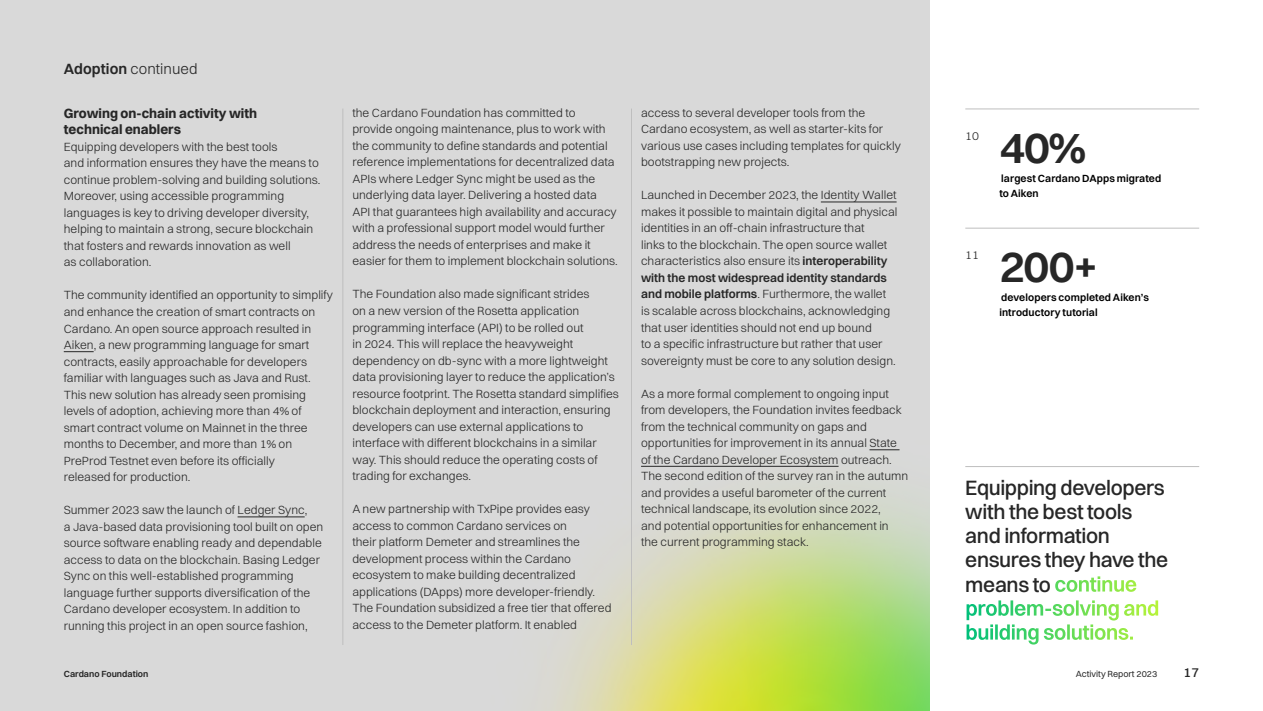
<style>
.page{position:relative;width:1263px;height:711px;background:#fff}
.page>*{position:absolute;margin:0;border:0;box-sizing:border-box;transform-origin:0 0}
.t1{font:600 45px "Switzer";color:#272727}
.t2{font:500 21px/24px "Switzer";letter-spacing:-.02em;color:#272727}
.t3{font:300 15px "Switzer";letter-spacing:.005em;color:#272727}
.t4{font:700 13.5px/16.5px "Switzer";color:#272727}
.t5{font:500 13.5px "Switzer";color:#272727}
.t6{font:300 12px/16.5px "Switzer";color:#272727}
.t7{font:600 10.5px/15px "Switzer";letter-spacing:.01em;color:#000}
.t8{font:9px "Switzer";color:#272727}
.t9{font:600 9px "Switzer";color:#272727}
.s1{font-weight:600}
.s2{font-weight:600;color:#fff}
</style>
<div class="page">
<div style="left:0;top:0;width:930px;height:710px;background:#d9d9d9"></div>
<img style="left:553px;top:449px;width:377px;height:261px">
<hr style="left:965px;top:108px;width:234px;height:1px;background:#bebebe">
<hr style="left:965px;top:227px;width:234px;height:1px;background:#bebebe">
<hr style="left:965px;top:466px;width:234px;height:1px;background:#bebebe">
<hr style="left:342px;top:108px;width:1px;height:536px;background:#bebebe">
<hr style="left:631px;top:108px;width:1px;height:536px;background:#bebebe">
<hr style="left:64px;top:351px;width:30px;height:1px;background:#272727">
<hr style="left:238px;top:516px;width:67px;height:1px;background:#272727">
<hr style="left:821px;top:201px;width:75px;height:1px;background:#272727">
<hr style="left:869px;top:449px;width:30px;height:1px;background:#272727">
<hr style="left:641px;top:465px;width:197px;height:1px;background:#272727">
<p class="t3" style="left:64px;top:60px;width:135px"><span class="s1">Adoption</span> continued</p>
<p class="t4" style="left:64px;top:104px;width:195px">Growing on-chain activity with technical enablers</p>
<p class="t6" style="left:64px;top:138px;width:258px">Equipping developers with the best tools<br>and information ensures they have the means to continue problem-solving and building solutions.<br>Moreover, using accessible programming languages is key to driving developer diversity, helping to maintain a strong, secure blockchain that fosters and rewards innovation as well<br>as collaboration.</p>
<p class="t6" style="left:64px;top:287px;width:271px">The community identified an opportunity to simplify and enhance the creation of smart contracts on Cardano. An open source approach resulted in Aiken, a new programming language for smart contracts, easily approachable for developers familiar with languages such as Java and Rust.<br>This new solution has already seen promising levels of adoption, achieving more than 4% of smart contract volume on Mainnet in the three months to December, and more than 1% on PreProd Testnet even before its officially<br>released for production.</p>
<p class="t6" style="left:64px;top:501px;width:261px">Summer 2023 saw the launch of Ledger Sync,<br>a Java-based data provisioning tool built on open source software enabling ready and dependable access to data on the blockchain. Basing Ledger Sync on this well-established programming language further supports diversification of the Cardano developer ecosystem. In addition to running this project in an open source fashion,</p>
<p class="t6" style="left:352px;top:104px;width:267px">the Cardano Foundation has committed to provide ongoing maintenance, plus to work with the community to define standards and potential reference implementations for decentralized data APIs where Ledger Sync might be used as the underlying data layer. Delivering a hosted data API that guarantees high availability and accuracy with a professional support model would further address the needs of enterprises and make it easier for them to implement blockchain solutions.</p>
<p class="t6" style="left:352px;top:286px;width:268px">The Foundation also made significant strides<br>on a new version of the Rosetta application programming interface (API) to be rolled out<br>in 2024. This will replace the heavyweight dependency on db-sync with a more lightweight data provisioning layer to reduce the application’s resource footprint. The Rosetta standard simplifies blockchain deployment and interaction, ensuring developers can use external applications to interface with different blockchains in a similar way. This should reduce the operating costs of trading for exchanges.</p>
<p class="t6" style="left:352px;top:500px;width:261px">A new partnership with TxPipe provides easy access to common Cardano services on<br>their platform Demeter and streamlines the development process within the Cardano ecosystem to make building decentralized applications (DApps) more developer-friendly.<br>The Foundation subsidized a free tier that offered access to the Demeter platform. It enabled</p>
<p class="t6" style="left:641px;top:104px;width:261px">access to several developer tools from the Cardano ecosystem, as well as starter-kits for various use cases including templates for quickly bootstrapping new projects.</p>
<p class="t6" style="left:641px;top:187px;width:258px">Launched in December 2023, the Identity Wallet makes it possible to maintain digital and physical identities in an off-chain infrastructure that<br>links to the blockchain. The open source wallet characteristics also ensure its <span class="s1">interoperability with the most widespread identity standards and mobile platforms</span>. Furthermore, the wallet is scalable across blockchains, acknowledging that user identities should not end up bound<br>to a specific infrastructure but rather that user sovereignty must be core to any solution design.</p>
<p class="t6" style="left:641px;top:385px;width:269px">As a more formal complement to ongoing input from developers, the Foundation invites feedback from the technical community on gaps and opportunities for improvement in its annual State of the Cardano Developer Ecosystem outreach.<br>The second edition of the survey ran in the autumn and provides a useful barometer of the current technical landscape, its evolution since 2022,<br>and potential opportunities for enhancement in the current programming stack.</p>
<p class="t6" style="left:965px;top:127px;width:15px">10</p>
<h1 class="t1" style="left:999px;top:119px;width:88px">40%</h1>
<p class="t7" style="left:999px;top:170px;width:163px">largest Cardano DApps migrated to Aiken</p>
<p class="t6" style="left:965px;top:246px;width:15px">11</p>
<h1 class="t1" style="left:999px;top:238px;width:101px">200+</h1>
<p class="t7" style="left:999px;top:289px;width:151px">developers completed Aiken’s introductory tutorial</p>
<h2 class="t2" style="left:965px;top:475px;width:204px">Equipping developers with the best tools and information ensures they have the means to <span class="s2">continue problem-solving and building solutions.</span></h2>
<p class="t9" style="left:64px;top:667px;width:86px">Cardano Foundation</p>
<p class="t8" style="left:1076px;top:667px;width:83px">Activity Report 2023</p>
<p class="t5" style="left:1184px;top:663px;width:17px">17</p>
</div>
